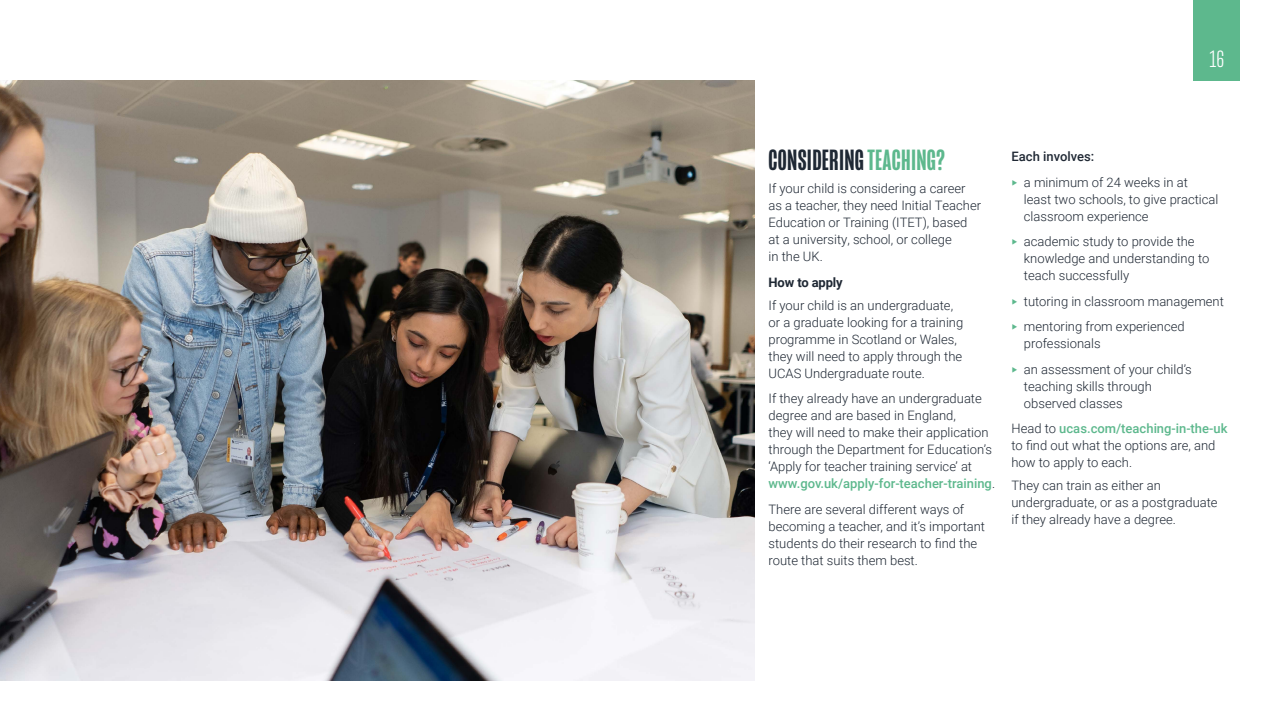
<style>
.page{position:relative;width:1280px;height:720px;background:#fff}
.page>*{position:absolute;margin:0;border:0;box-sizing:border-box;transform-origin:0 0}
.t1{font:500 30px "Mongoose";letter-spacing:.01em;color:#1f2834}
.t2{font:300 24.1px "Mongoose";color:#fff}
.t3{font:300 13px/17px "Roboto";color:#1f2834}
.t4{font:700 13px "Roboto";letter-spacing:-.01em;color:#1f2834}
.s1{color:#5db88d}
.s2{font-weight:500;color:#5db88d}
.s3{font-weight:500}
</style>
<div class="page">
<img style="left:0;top:81px;width:754px;height:599px">
<div style="left:1193px;top:0;width:47px;height:81px;background:#5db88d"></div>
<h2 class="t2" style="left:1210px;top:45px;width:16px">16</h2>
<h1 class="t1" style="left:769px;top:143px;width:178px">CONSIDERING <span class="s1">TEACHING?</span></h1>
<p class="t3" style="left:769px;top:179px;width:214px">If your child is considering a career as a teacher, they need Initial Teacher<br>Education or Training (ITET), based at a university, school, or college<br>in the UK.</p>
<p class="t4" style="left:769px;top:273px;width:76px">How to apply</p>
<p class="t3" style="left:769px;top:296px;width:196px">If your child is an undergraduate, or a graduate looking for a training programme in Scotland or Wales, they will need to apply through the<br>UCAS Undergraduate route.</p>
<p class="t3" style="left:769px;top:390px;width:228px">If they already have an undergraduate degree and are based in England,<br>they will need to make their application through the Department for Education’s ‘Apply for teacher training service’ at <span class="s2">www.gov.uk/apply-for-teacher-training</span>.</p>
<p class="t3" style="left:769px;top:500px;width:218px">There are several different ways of becoming a teacher, and it’s important students do their research to find the route that suits them best.</p>
<p class="t3" style="left:1012px;top:143px;width:178px;line-height:25.5px"><span class="s3">Each involves:<br></span><span class="s1">‣</span> a minimum of 24 weeks in at</p>
<p class="t3" style="left:1024px;top:190px;width:196px">least two schools, to give practical classroom experience</p>
<p class="t3" style="left:1024px;top:233px;width:187px;text-indent:-12px"><span class="s1">‣</span> academic study to provide the knowledge and understanding to teach successfully</p>
<p class="t3" style="left:1012px;top:288px;width:214px;line-height:25.5px"><span class="s1">‣</span> tutoring in classroom management <span class="s1">‣</span> mentoring from experienced</p>
<p class="t3" style="left:1012px;top:330px;width:182px;line-height:25.5px;text-indent:12px">professionals<br><span class="s1">‣</span> an assessment of your child’s</p>
<p class="t3" style="left:1024px;top:377px;width:129px">teaching skills through observed classes</p>
<p class="t3" style="left:1012px;top:420px;width:217px">Head to <span class="s2">ucas.com/teaching-in-the-uk </span>to find out what the options are, and how to apply to each.</p>
<p class="t3" style="left:1012px;top:476px;width:208px">They can train as either an undergraduate, or as a postgraduate if they already have a degree.</p>
</div>
